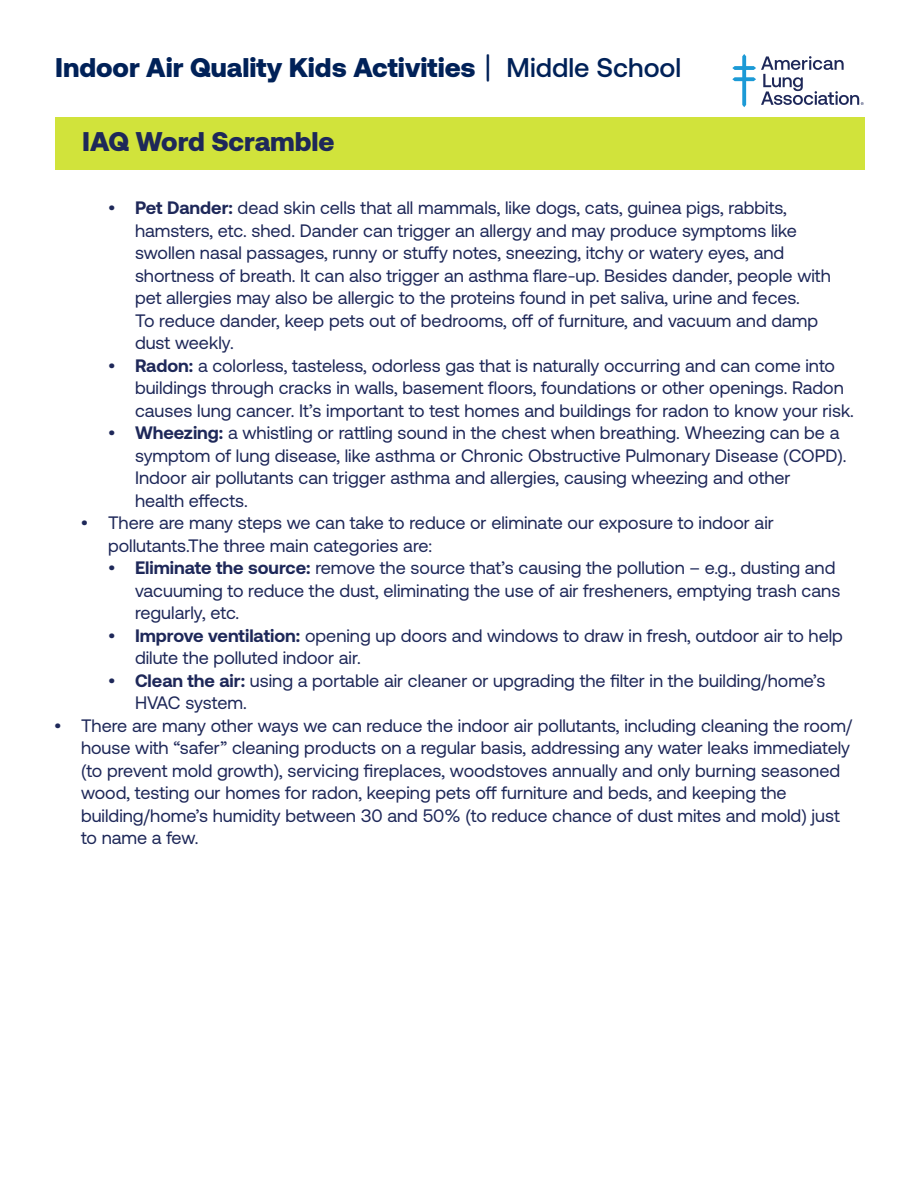
<style>
.page{position:relative;width:918px;height:1188px;background:#fff}
.page>*{position:absolute;margin:0;border:0;box-sizing:border-box;transform-origin:0 0}
.t1{font:900 27px "Aeonik";color:#002158}
.t2{font:900 27px "Aeonik";color:#1e2859}
.t3{font:18px/22.5px "Aeonik";color:#1e2859}
.s1{font-family:"Comic Sans MS";font-weight:400}
.s2{font-weight:500}
.s3{font-weight:700}
</style>
<div class="page">
<div style="left:55px;top:117px;width:810px;height:53px;background:#d1e33b"></div>
<svg style="left:732px;top:54px;width:132px;height:53px"></svg>
<h1 class="t1" style="left:55px;top:51px;width:628px">Indoor Air Quality Kids Activities <span class="s1">|</span> <span class="s2">Middle School</span></h1>
<h1 class="t2" style="left:82px;top:125px;width:254px">IAQ Word Scramble</h1>
<p class="t3" style="left:135px;top:197px;width:697px;text-indent:-27px">• <span class="s3">Pet Dander:</span> dead skin cells that all mammals, like dogs, cats, guinea pigs, rabbits, hamsters, etc. shed. Dander can trigger an allergy and may produce symptoms like swollen nasal passages, runny or stuffy notes, sneezing, itchy or watery eyes, and shortness of breath. It can also trigger an asthma flare-up. Besides dander, people with pet allergies may also be allergic to the proteins found in pet saliva, urine and feces.<br>To reduce dander, keep pets out of bedrooms, off of furniture, and vacuum and damp dust weekly.</p>
<p class="t3" style="left:135px;top:354px;width:721px;text-indent:-27px">• <span class="s3">Radon:</span> a colorless, tasteless, odorless gas that is naturally occurring and can come into buildings through cracks in walls, basement floors, foundations or other openings. Radon causes lung cancer. It’s important to test homes and buildings for radon to know your risk.</p>
<p class="t3" style="left:135px;top:422px;width:713px;text-indent:-27px">• <span class="s3">Wheezing:</span> a whistling or rattling sound in the chest when breathing. Wheezing can be a symptom of lung disease, like asthma or Chronic Obstructive Pulmonary Disease (COPD).<br>Indoor air pollutants can trigger asthma and allergies, causing wheezing and other<br>health effects.</p>
<p class="t3" style="left:108px;top:512px;width:667px;text-indent:-27px">• There are many steps we can take to reduce or eliminate our exposure to indoor air pollutants.The three main categories are:</p>
<p class="t3" style="left:135px;top:557px;width:707px;text-indent:-27px">• <span class="s3">Eliminate the source:</span> remove the source that’s causing the pollution – e.g., dusting and vacuuming to reduce the dust, eliminating the use of air fresheners, emptying trash cans regularly, etc.</p>
<p class="t3" style="left:135px;top:624px;width:710px;text-indent:-27px">• <span class="s3">Improve ventilation:</span> opening up doors and windows to draw in fresh, outdoor air to help dilute the polluted indoor air.</p>
<p class="t3" style="left:135px;top:669px;width:692px;text-indent:-27px">• <span class="s3">Clean the air:</span> using a portable air cleaner or upgrading the filter in the building/home’s<br>HVAC system.</p>
<p class="t3" style="left:81px;top:714px;width:772px;text-indent:-27px">• There are many other ways we can reduce the indoor air pollutants, including cleaning the room/ house with “safer” cleaning products on a regular basis, addressing any water leaks immediately (to prevent mold growth), servicing fireplaces, woodstoves annually and only burning seasoned wood, testing our homes for radon, keeping pets off furniture and beds, and keeping the building/home’s humidity between 30 and 50% (to reduce chance of dust mites and mold) just to name a few.</p>
</div>
